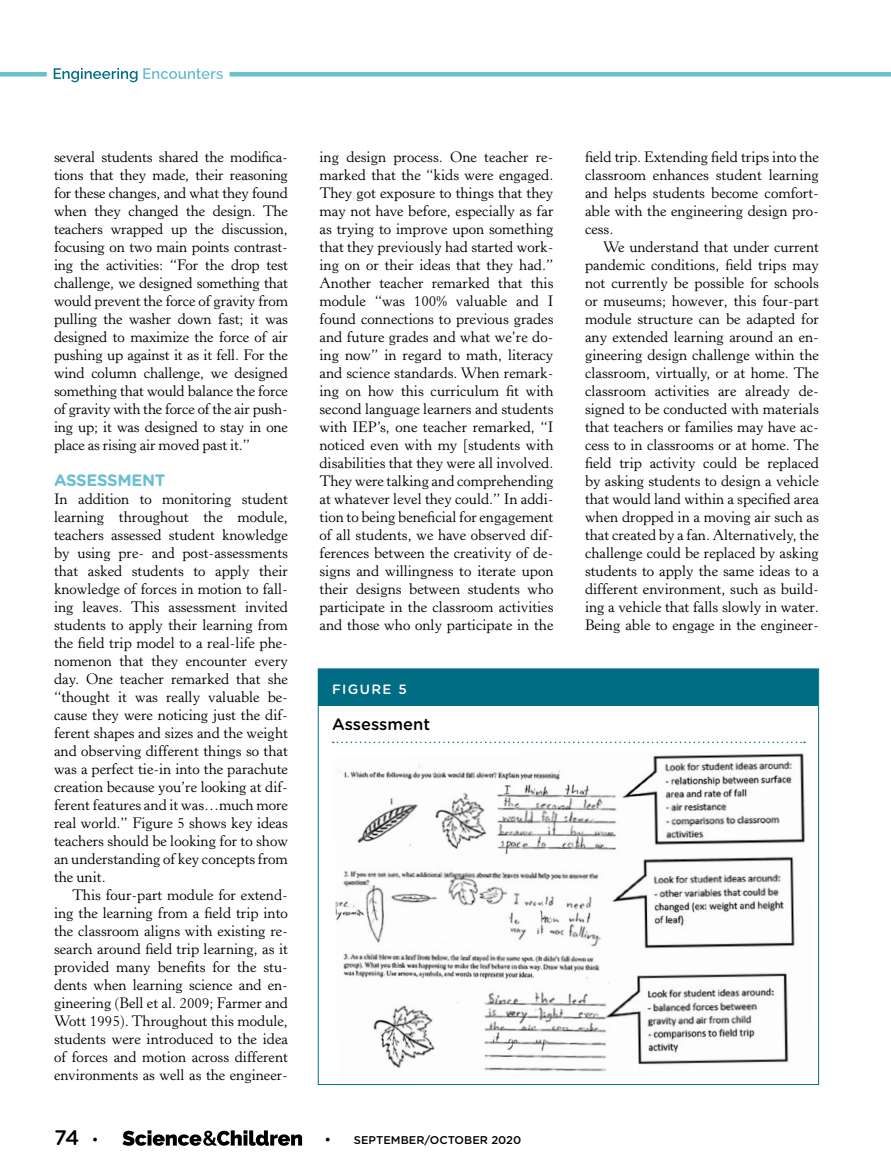
<style>
.page{position:relative;width:891px;height:1175px;background:#fff}
.page>*{position:absolute;margin:0;border:0;box-sizing:border-box;transform-origin:0 0}
.t1{font:500 21px "Gotham Rounded";color:#000}
.t2{font:700 16.5px "Gotham Rounded";letter-spacing:-.02em;color:#69bed0}
.t3{font:500 16.5px "Gotham Rounded";color:#000}
.t4{font:15px/18px "Horley Old Style MT Std";color:#000;text-align:justify}
.t5{font:500 13.5px "Gotham Rounded";letter-spacing:.1em;color:#fff}
.t6{font:500 11.25px "Gotham Rounded";color:#000}
.s1{font-family:"Horley Old Style MT Std";font-weight:700;font-size:13.5px}
</style>
<div class="page">
<div style="left:319px;top:669px;width:499px;height:36px;background:#006d84"></div>
<svg style="left:333px;top:741px;width:472px;height:2px"></svg>
<img style="left:335px;top:753px;width:470px;height:319px">
<hr style="left:0;top:72px;width:47px;height:4px;background:#69bed0">
<hr style="left:230px;top:72px;width:661px;height:4px;background:#69bed0">
<svg style="left:54px;top:68px;width:169px;height:14px"></svg>
<svg style="left:122px;top:1130px;width:180px;height:15px"></svg>
<p class="t4" style="left:54px;top:148px;width:236px">several students shared the modifica&shy;tions that they made, their reasoning for these changes, and what they found when they changed the design. The teachers wrapped up the discussion, focusing on two main points contrast&shy;ing the activities: “For the drop test challenge, we designed something that would prevent the force of gravity from pulling the washer down fast; it was designed to maximize the force of air pushing up against it as it fell. For the wind column challenge, we designed something that would balance the force of gravity with the force of the air push&shy;ing up; it was designed to stay in one place as rising air moved past it.”</p>
<p class="t2" style="left:54px;top:468px;width:113px">ASSESSMENT</p>
<p class="t4" style="left:54px;top:490px;width:236px">In addition to monitoring student learning throughout the module, teachers assessed student knowledge by using pre- and post-assessments that asked students to apply their knowledge of forces in motion to fall&shy;ing leaves. This assessment invited students to apply their learning from the field trip model to a real-life phe&shy;nomenon that they encounter every day. One teacher remarked that she “thought it was really valuable be&shy;cause they were noticing just the dif&shy;ferent shapes and sizes and the weight and observing different things so that was a perfect tie-in into the parachute creation because you’re looking at dif&shy;ferent features and it was…much more real world.” Figure 5 shows key ideas teachers should be looking for to show an understanding of key concepts from the unit.</p>
<p class="t4" style="left:54px;top:886px;width:236px;text-indent:18px">This four-part module for extend&shy;ing the learning from a field trip into the classroom aligns with existing re&shy;search around field trip learning, as it provided many benefits for the stu&shy;dents when learning science and en&shy;gineering (Bell et al. 2009; Farmer and Wott 1995). Throughout this module, students were introduced to the idea of forces and motion across different environments as well as the engineer-</p>
<p class="t4" style="left:320px;top:148px;width:236px">ing design process. One teacher re&shy;marked that the “kids were engaged.<br>They got exposure to things that they may not have before, especially as far as trying to improve upon something that they previously had started work&shy;ing on or their ideas that they had.” Another teacher remarked that this module “was 100% valuable and I found connections to previous grades and future grades and what we’re do&shy;ing now” in regard to math, literacy and science standards. When remark&shy;ing on how this curriculum fit with second language learners and students with IEP’s, one teacher remarked, “I noticed even with my [students with disabilities that they were all involved.<br>They were talking and comprehending at whatever level they could.” In addi&shy;tion to being beneficial for engagement of all students, we have observed dif&shy;ferences between the creativity of de&shy;signs and willingness to iterate upon their designs between students who participate in the classroom activities and those who only participate in the</p>
<p class="t4" style="left:585px;top:148px;width:236px">field trip. Extending field trips into the classroom enhances student learning and helps students become comfort&shy;able with the engineering design pro&shy;cess.</p>
<p class="t4" style="left:585px;top:238px;width:236px;text-indent:18px">We understand that under current pandemic conditions, field trips may not currently be possible for schools or museums; however, this four-part module structure can be adapted for any extended learning around an en&shy;gineering design challenge within the classroom, virtually, or at home. The classroom activities are already de&shy;signed to be conducted with materials that teachers or families may have ac&shy;cess to in classrooms or at home. The field trip activity could be replaced by asking students to design a vehicle that would land within a specified area when dropped in a moving air such as that created by a fan. Alternatively, the challenge could be replaced by asking students to apply the same ideas to a different environment, such as build&shy;ing a vehicle that falls slowly in water.<br>Being able to engage in the engineer-</p>
<p class="t5" style="left:332px;top:679px;width:76px">FIGURE 5</p>
<p class="t3" style="left:332px;top:712px;width:100px">Assessment</p>
<h1 class="t1" style="left:54px;top:1122px;width:45px">74 <span class="s1">•</span></h1>
<p class="t6" style="left:326px;top:1131px;width:197px"><span class="s1">•</span> SEPTEMBER/OCTOBER 2020</p>
</div>
